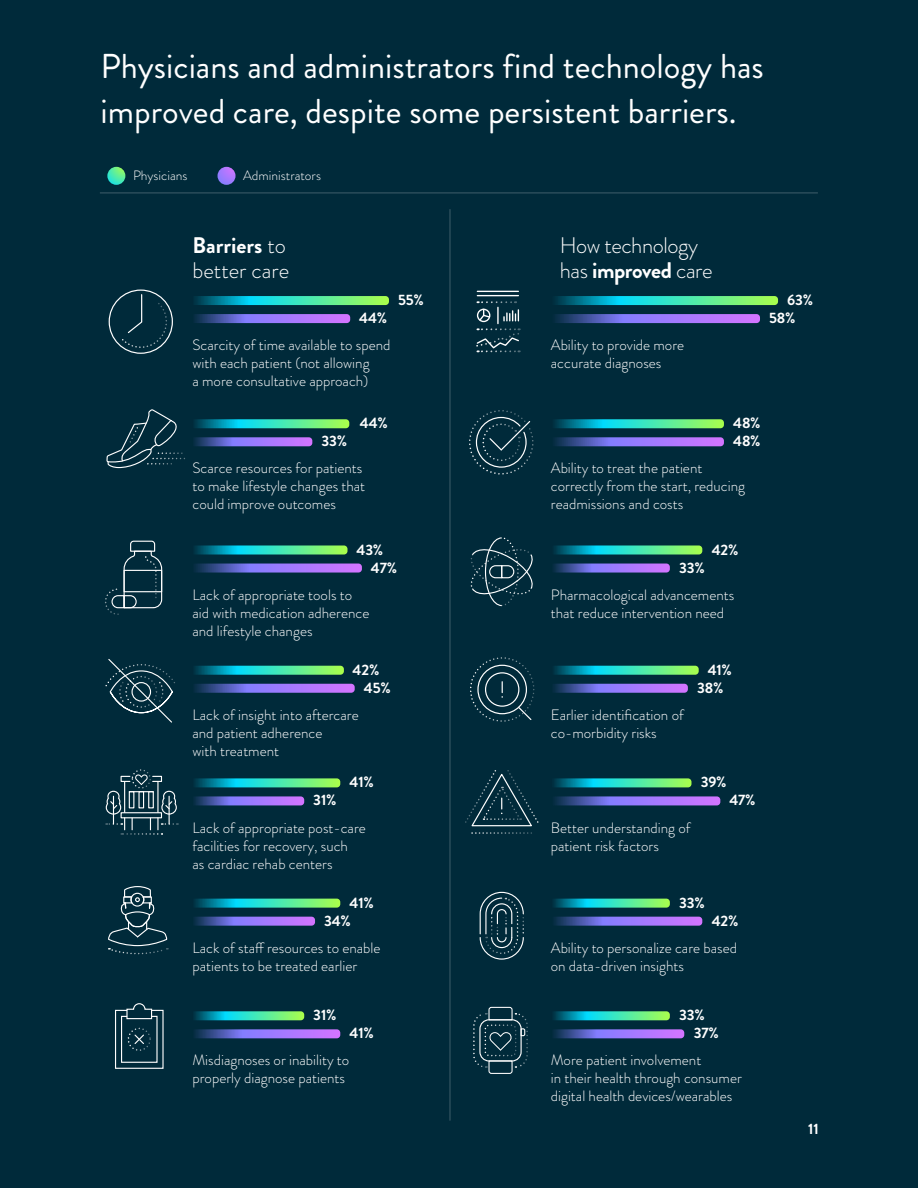
<style>
.page{position:relative;width:918px;height:1188px;background:#002a3a}
.page>*{position:absolute;margin:0;border:0;box-sizing:border-box;transform-origin:0 0}
.t1{font:34.5px/45px "Brandon Grotesque";color:#fff}
.t2{font:300 22.5px/25.5px "Brandon Grotesque";letter-spacing:-.02em;color:#fff}
.t3{font:300 22.5px/25.5px "Brandon Grotesque";color:#fff}
.t4{font:300 15px/18px "Brandon Grotesque";color:#fff}
.t5{font:700 15px/18px "Brandon Grotesque";color:#fff}
.t6{font:300 13.5px "Brandon Grotesque";color:#fff}
.s1{font-weight:700}
</style>
<div class="page">
<svg style="left:195px;top:296px;width:194px;height:9px;background:#3ccea2"></svg>
<svg style="left:195px;top:314px;width:155px;height:9px"></svg>
<svg style="left:555px;top:419px;width:169px;height:9px;background:#3acaa1"></svg>
<svg style="left:555px;top:437px;width:169px;height:9px;background:#846ada"></svg>
<svg style="left:195px;top:545px;width:153px;height:10px;background:#36be98"></svg>
<svg style="left:195px;top:564px;width:167px;height:9px;background:#8269d7"></svg>
<svg style="left:195px;top:666px;width:149px;height:9px"></svg>
<svg style="left:195px;top:684px;width:160px;height:9px"></svg>
<svg style="left:554px;top:545px;width:148px;height:10px"></svg>
<svg style="left:554px;top:564px;width:116px;height:9px"></svg>
<svg style="left:554px;top:666px;width:145px;height:9px"></svg>
<svg style="left:554px;top:684px;width:134px;height:9px"></svg>
<svg style="left:195px;top:778px;width:145px;height:9px"></svg>
<svg style="left:194px;top:796px;width:110px;height:9px"></svg>
<svg style="left:195px;top:899px;width:145px;height:9px"></svg>
<svg style="left:194px;top:917px;width:121px;height:9px"></svg>
<svg style="left:554px;top:778px;width:138px;height:9px"></svg>
<svg style="left:555px;top:796px;width:165px;height:9px"></svg>
<svg style="left:554px;top:899px;width:116px;height:9px"></svg>
<svg style="left:554px;top:917px;width:148px;height:9px"></svg>
<svg style="left:194px;top:1011px;width:110px;height:9px"></svg>
<svg style="left:195px;top:1029px;width:145px;height:9px"></svg>
<svg style="left:554px;top:1011px;width:116px;height:9px"></svg>
<svg style="left:554px;top:1029px;width:130px;height:9px"></svg>
<svg style="left:555px;top:314px;width:205px;height:9px;background:#876cdd"></svg>
<svg style="left:556px;top:296px;width:222px;height:9px;background:#3ccea3"></svg>
<svg style="left:107px;top:167px;width:18px;height:18px"></svg>
<svg style="left:218px;top:167px;width:18px;height:18px"></svg>
<hr style="left:450px;top:209px;width:1px;height:912px;background:#fff">
<svg style="left:105px;top:540px;width:58px;height:75px"></svg>
<div style="left:109px;top:290px;width:64px;height:64px;border:1px solid #fff;border-radius:50%"></div>
<svg style="left:106px;top:409px;width:243px;height:60px"></svg>
<svg style="left:470px;top:537px;width:63px;height:70px"></svg>
<svg style="left:105px;top:659px;width:70px;height:64px"></svg>
<svg style="left:479px;top:891px;width:45px;height:69px"></svg>
<svg style="left:473px;top:1006px;width:55px;height:68px"></svg>
<div style="left:132px;top:769px;width:19px;height:20px;border:2px dashed #fff;border-radius:50%"></div>
<svg style="left:105px;top:773px;width:73px;height:62px"></svg>
<div style="left:477px;top:665px;width:50px;height:49px;border:1px solid #fff;border-radius:50%"></div>
<div style="left:485px;top:672px;width:34px;height:35px;border:1px solid #fff;border-radius:50%"></div>
<div style="left:470px;top:657px;width:65px;height:65px;border:2px dashed #fff;border-radius:50%"></div>
<svg style="left:517px;top:706px;width:15px;height:14px"></svg>
<svg style="left:501px;top:682px;width:2px;height:16px"></svg>
<svg style="left:465px;top:770px;width:74px;height:64px"></svg>
<svg style="left:469px;top:410px;width:65px;height:65px"></svg>
<svg style="left:115px;top:1003px;width:49px;height:66px"></svg>
<hr style="left:477px;top:291px;width:41px;height:1px;background:#fff">
<hr style="left:477px;top:295px;width:41px;height:1px;background:#fff">
<svg style="left:476px;top:301px;width:45px;height:51px"></svg>
<svg style="left:108px;top:886px;width:60px;height:69px"></svg>
<hr style="left:100px;top:193px;width:718px;height:1px;background:#fff">
<svg style="left:122px;top:293px;width:45px;height:55px"></svg>
<h2 class="t1" style="left:100px;top:44px;width:665px">Physicians and administrators find technology has improved care, despite some persistent barriers.</h2>
<p class="t6" style="left:133px;top:166px;width:56px">Physicians</p>
<p class="t6" style="left:243px;top:166px;width:79px">Administrators</p>
<p class="t3" style="left:192px;top:232px;width:98px"><span class="s1">Barriers</span> to better care</p>
<p class="t2" style="left:560px;top:232px;width:154px">How technology has <span class="s1">improved</span> care</p>
<p class="t5" style="left:359px;top:309px;width:29px">44%</p>
<p class="t4" style="left:192px;top:336px;width:200px">Scarcity of time available to spend with each patient (not allowing<br>a more consultative approach)</p>
<p class="t5" style="left:398px;top:291px;width:27px">55%</p>
<p class="t4" style="left:551px;top:336px;width:135px">Ability to provide more accurate diagnoses</p>
<p class="t5" style="left:787px;top:291px;width:27px">63%</p>
<p class="t5" style="left:769px;top:309px;width:28px">58%</p>
<p class="t5" style="left:321px;top:432px;width:27px">33%</p>
<p class="t5" style="left:360px;top:414px;width:29px">44%</p>
<p class="t4" style="left:192px;top:459px;width:174px">Scarce resources for patients to make lifestyle changes that could improve outcomes</p>
<p class="t5" style="left:733px;top:414px;width:29px">48%<br>48%</p>
<p class="t4" style="left:551px;top:459px;width:196px">Ability to treat the patient correctly from the start, reducing readmissions and costs</p>
<p class="t5" style="left:371px;top:541px;width:28px;text-indent:-15px">43%<br>47%</p>
<p class="t5" style="left:712px;top:541px;width:28px">42%</p>
<p class="t5" style="left:679px;top:559px;width:27px">33%</p>
<p class="t4" style="left:192px;top:585px;width:179px">Lack of appropriate tools to aid with medication adherence and lifestyle changes</p>
<p class="t4" style="left:551px;top:585px;width:185px">Pharmacological advancements that reduce intervention need</p>
<p class="t5" style="left:364px;top:661px;width:28px;text-indent:-11px">42%<br>45%</p>
<p class="t5" style="left:697px;top:661px;width:36px;text-indent:11px">41%<br>38%</p>
<p class="t4" style="left:192px;top:706px;width:168px">Lack of insight into aftercare and patient adherence<br>with treatment</p>
<p class="t4" style="left:551px;top:706px;width:134px">Earlier identification of co-morbidity risks</p>
<p class="t5" style="left:350px;top:773px;width:26px">41%</p>
<p class="t5" style="left:701px;top:773px;width:27px">39%</p>
<p class="t5" style="left:313px;top:792px;width:25px">31%</p>
<p class="t5" style="left:729px;top:792px;width:28px">47%</p>
<p class="t4" style="left:192px;top:818px;width:175px">Lack of appropriate post-care facilities for recovery, such<br>as cardiac rehab centers</p>
<p class="t4" style="left:551px;top:818px;width:141px">Better understanding of patient risk factors</p>
<p class="t5" style="left:324px;top:894px;width:51px;text-indent:25px">41%<br>34%</p>
<p class="t5" style="left:679px;top:894px;width:27px">33%</p>
<p class="t5" style="left:712px;top:912px;width:28px">42%</p>
<p class="t4" style="left:192px;top:939px;width:190px">Lack of sta- resources to enable patients to be treated earlier</p>
<p class="t4" style="left:551px;top:939px;width:188px">Ability to personalize care based on data-driven insights</p>
<p class="t5" style="left:313px;top:1006px;width:25px">31%</p>
<p class="t5" style="left:350px;top:1024px;width:26px">41%</p>
<p class="t4" style="left:192px;top:1051px;width:158px">Misdiagnoses or inability to properly diagnose patients</p>
<p class="t5" style="left:694px;top:1006px;width:27px;text-indent:-15px">33%<br>37%</p>
<p class="t4" style="left:551px;top:1051px;width:193px">More patient involvement<br>in their health through consumer digital health devices/wearables</p>
<p class="t5" style="left:808px;top:1120px;width:12px">11</p>
</div>
